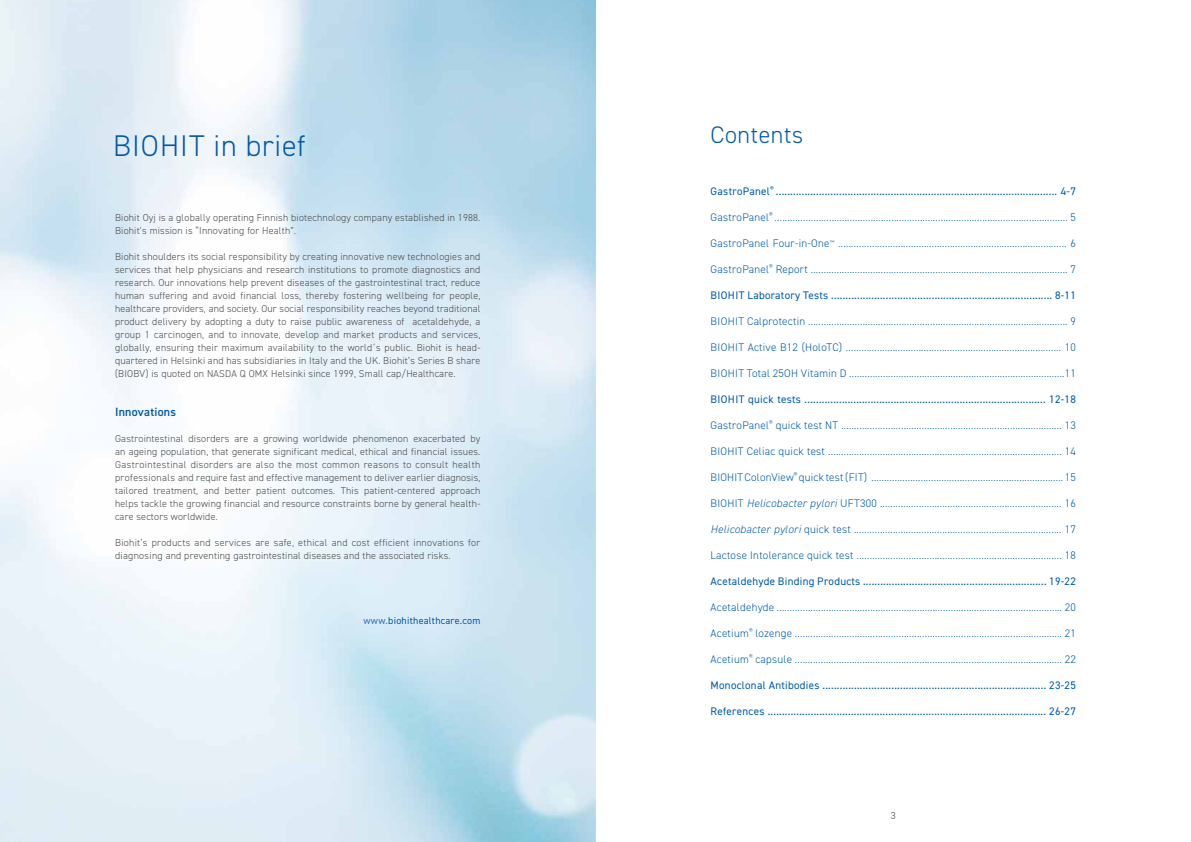
<style>
.page{position:relative;width:1191px;height:842px;background:#fff}
.page>*{position:absolute;margin:0;border:0;box-sizing:border-box;transform-origin:0 0}
.t1{font:300 30px "DIN2014";letter-spacing:.03em;color:#005aa7}
.t2{font:300 24px "DIN2014";letter-spacing:.025em;color:#005aa7}
.t3{font:600 12px "DIN2014";letter-spacing:.02em;color:#005aa7}
.t4{font:300 11px "DIN2014";letter-spacing:.025em;color:#005aa7}
.t5{font:11px "DIN2014";letter-spacing:.025em;color:#005aa7}
.t6{font:300 10px/13px "DIN2014";letter-spacing:.02em;color:#4a4a49}
.t7{font:10px "DIN2014";letter-spacing:.025em;color:#005aa7}
.s1{color:#3874ba}
.s2{font-style:italic}
</style>
<div class="page">
<h1 class="t1" style="left:113px;top:132px;width:194px">BIOHIT in brief</h1>
<p class="t6" style="left:115px;top:211px;width:367px">Biohit Oyj is a globally operating Finnish biotechnology company established in 1988.<br>Biohit’s mission is “Innovating for Health”.</p>
<p class="t6" style="left:115px;top:250px;width:367px;text-align:justify">Biohit shoulders its social responsibility by creating innovative new technologies and services that help physicians and research institutions to promote diagnostics and research. Our innovations help prevent diseases of the gastrointestinal tract, reduce human suffering and avoid financial loss, thereby fostering wellbeing for people, healthcare providers, and society. Our social responsibility reaches beyond traditional product delivery by adopting a duty to raise public awareness of acetaldehyde, a group 1 carcinogen, and to innovate, develop and market products and services, globally, ensuring their maximum availability to the world´s public. Biohit is head&shy;quartered in Helsinki and has subsidiaries in Italy and the UK. Biohit’s Series B share (BIOBV) is quoted on NASDA Q OMX Helsinki since 1999, Small cap/Healthcare.</p>
<p class="t3" style="left:115px;top:406px;width:62px">Innovations</p>
<p class="t6" style="left:115px;top:432px;width:367px;text-align:justify">Gastrointestinal disorders are a growing worldwide phenomenon exacerbated by an ageing population, that generate significant medical, ethical and financial issues.<br>Gastrointestinal disorders are also the most common reasons to consult health professionals and require fast and effective management to deliver earlier diagnosis, tailored treatment, and better patient outcomes. This patient-centered approach helps tackle the growing financial and resource constraints borne by general health&shy;care sectors worldwide.</p>
<p class="t6" style="left:115px;top:536px;width:367px">Biohit’s products and services are safe, ethical and cost efficient innovations for diagnosing and preventing gastrointestinal diseases and the associated risks.</p>
<p class="t7" style="left:363px;top:616px;width:118px"><span class="s1">www.</span>biohithealthcare.com</p>
<h2 class="t2" style="left:710px;top:124px;width:94px">Contents</h2>
<p class="t5" style="left:710px;top:186px;width:367px">GastroPanel<sup>®</sup> .................................................................................................. 4-7</p>
<p class="t4" style="left:710px;top:212px;width:367px">GastroPanel<sup>®</sup> ................................................................................................................. 5</p>
<p class="t4" style="left:710px;top:238px;width:367px">GastroPanel Four-in-One<sup>™</sup> ........................................................................................ 6</p>
<p class="t4" style="left:710px;top:264px;width:367px">GastroPanel<sup>®</sup> Report ................................................................................................... 7</p>
<p class="t5" style="left:710px;top:290px;width:367px">BIOHIT Laboratory Tests ............................................................................. 8-11</p>
<p class="t4" style="left:710px;top:316px;width:367px">BIOHIT Calprotectin .................................................................................................... 9</p>
<p class="t4" style="left:710px;top:342px;width:367px">BIOHIT Active B12 (HoloTC) ................................................................................... 10</p>
<p class="t4" style="left:710px;top:368px;width:367px">BIOHIT Total 25OH Vitamin D ...................................................................................11</p>
<p class="t5" style="left:710px;top:394px;width:367px">BIOHIT quick tests .................................................................................... 12-18</p>
<p class="t4" style="left:710px;top:420px;width:367px">GastroPanel<sup>®</sup> quick test NT ..................................................................................... 13</p>
<p class="t4" style="left:710px;top:446px;width:367px">BIOHIT Celiac quick test .......................................................................................... 14</p>
<p class="t4" style="left:710px;top:472px;width:367px">BIOHIT ColonView<sup>®</sup> quick test (FIT) .......................................................................... 15</p>
<p class="t4" style="left:710px;top:498px;width:367px">BIOHIT <span class="s2">Helicobacter pylori</span> UFT300 ...................................................................... 16</p>
<p class="t4" style="left:710px;top:524px;width:367px"><span class="s2">Helicobacter pylori</span> quick test ................................................................................ 17</p>
<p class="t4" style="left:710px;top:550px;width:367px">Lactose Intolerance quick test ............................................................................... 18</p>
<p class="t5" style="left:710px;top:576px;width:367px">Acetaldehyde Binding Products ................................................................ 19-22</p>
<p class="t4" style="left:710px;top:602px;width:367px">Acetaldehyde .............................................................................................................. 20</p>
<p class="t4" style="left:710px;top:628px;width:367px">Acetium<sup>®</sup> lozenge ....................................................................................................... 21</p>
<p class="t4" style="left:710px;top:654px;width:367px">Acetium<sup>®</sup> capsule ....................................................................................................... 22</p>
<p class="t5" style="left:710px;top:680px;width:367px">Monoclonal Antibodies .............................................................................. 23-25</p>
<p class="t5" style="left:710px;top:706px;width:367px">References ................................................................................................. 26-27</p>
<p class="t6" style="left:890px;top:809px;width:6px">3</p>
</div>
